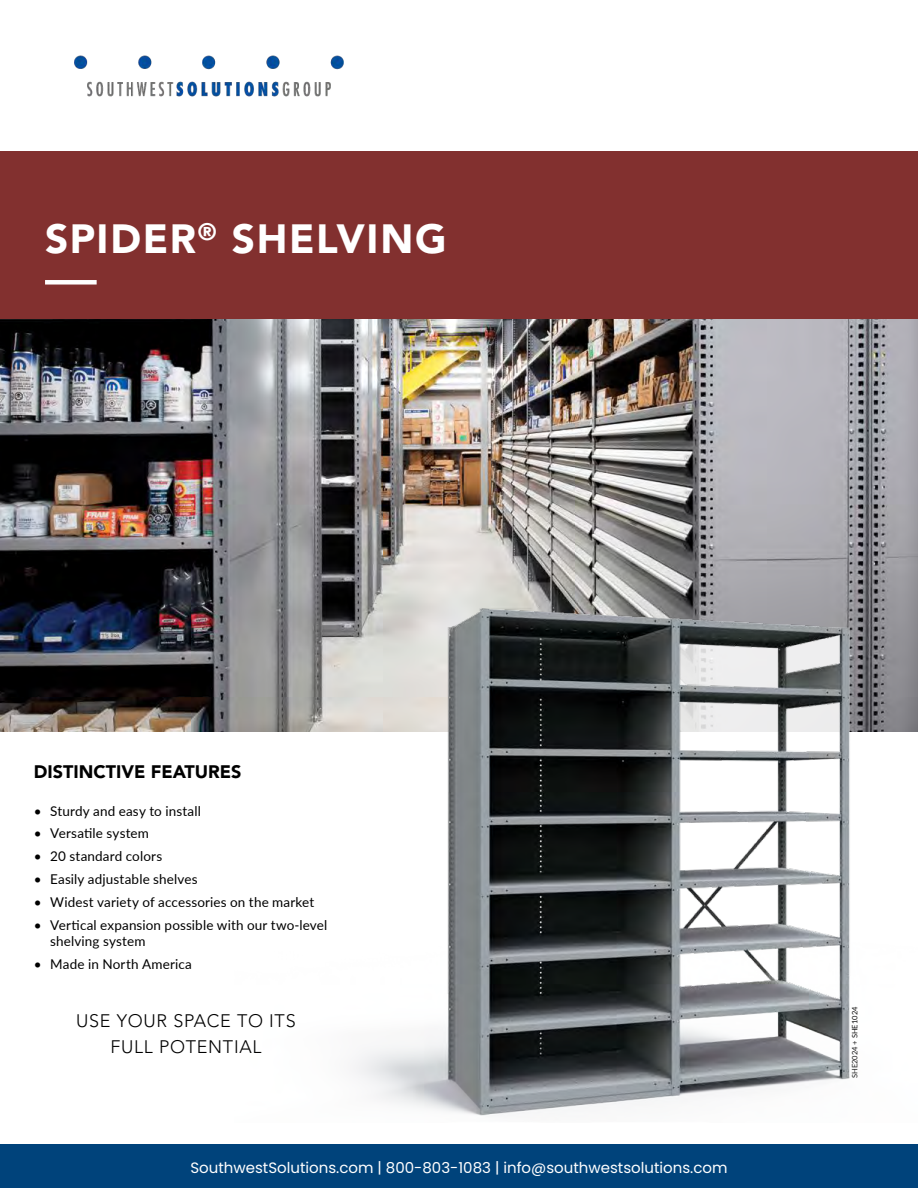
<style>
.page{position:relative;width:918px;height:1188px;background:#fff}
.page>*{position:absolute;margin:0;border:0;box-sizing:border-box;transform-origin:0 0}
.t1{font:900 40.5px "Avenir LT Std";letter-spacing:.04em;color:#fff}
.t2{font:300 18px/25.5px "Avenir LT Std";letter-spacing:.04em;color:#000;text-align:center}
.t3{font:900 18px "Avenir LT Std";color:#000}
.t4{font:15px "Poppins";color:#fff}
.t5{font:13.5px/16.2px "Lato";letter-spacing:.01em;color:#000}
.t6{font:7.5px "Lato";color:#000}
</style>
<div class="page">
<img style="left:0;top:319px;width:918px;height:413px">
<div style="left:0;top:1144px;width:918px;height:44px;background:#00437b"></div>
<div style="left:0;top:151px;width:918px;height:168px;background:#82302f"></div>
<img style="left:235px;top:602px;width:683px;height:514px">
<div style="left:45px;top:280px;width:52px;height:5px;background:#fff"></div>
<img style="left:74px;top:55px;width:270px;height:42px">
<h1 class="t1" style="left:45px;top:214px;width:403px">SPIDER<sup>®</sup> SHELVING</h1>
<h2 class="t3" style="left:34px;top:761px;width:209px">DISTINCTIVE FEATURES</h2>
<p class="t5" style="left:34px;top:802px;width:169px">• Sturdy and easy to install</p>
<p class="t5" style="left:34px;top:825px;width:117px">• Versatile system</p>
<p class="t5" style="left:34px;top:848px;width:130px">• 20 standard colors</p>
<p class="t5" style="left:34px;top:871px;width:165px">• Easily adjustable shelves</p>
<p class="t5" style="left:34px;top:894px;width:282px">• Widest variety of accessories on the market</p>
<p class="t5" style="left:50px;top:917px;width:279px;text-indent:-16px">• Vertical expansion possible with our two-level shelving system</p>
<p class="t5" style="left:34px;top:956px;width:160px">• Made in North America</p>
<h2 class="t2" style="left:76px;top:1008px;width:221px">USE YOUR SPACE TO ITS<br>FULL POTENTIAL</h2>
<p class="t4" style="left:190px;top:1159px;width:539px">SouthwestSolutions.com | 800-803-1083 | info@southwestsolutions.com</p>
<p class="t6" style="left:849px;top:1078px;width:73px;rotate:-90deg">SHE2024 + SHE1024</p>
</div>
